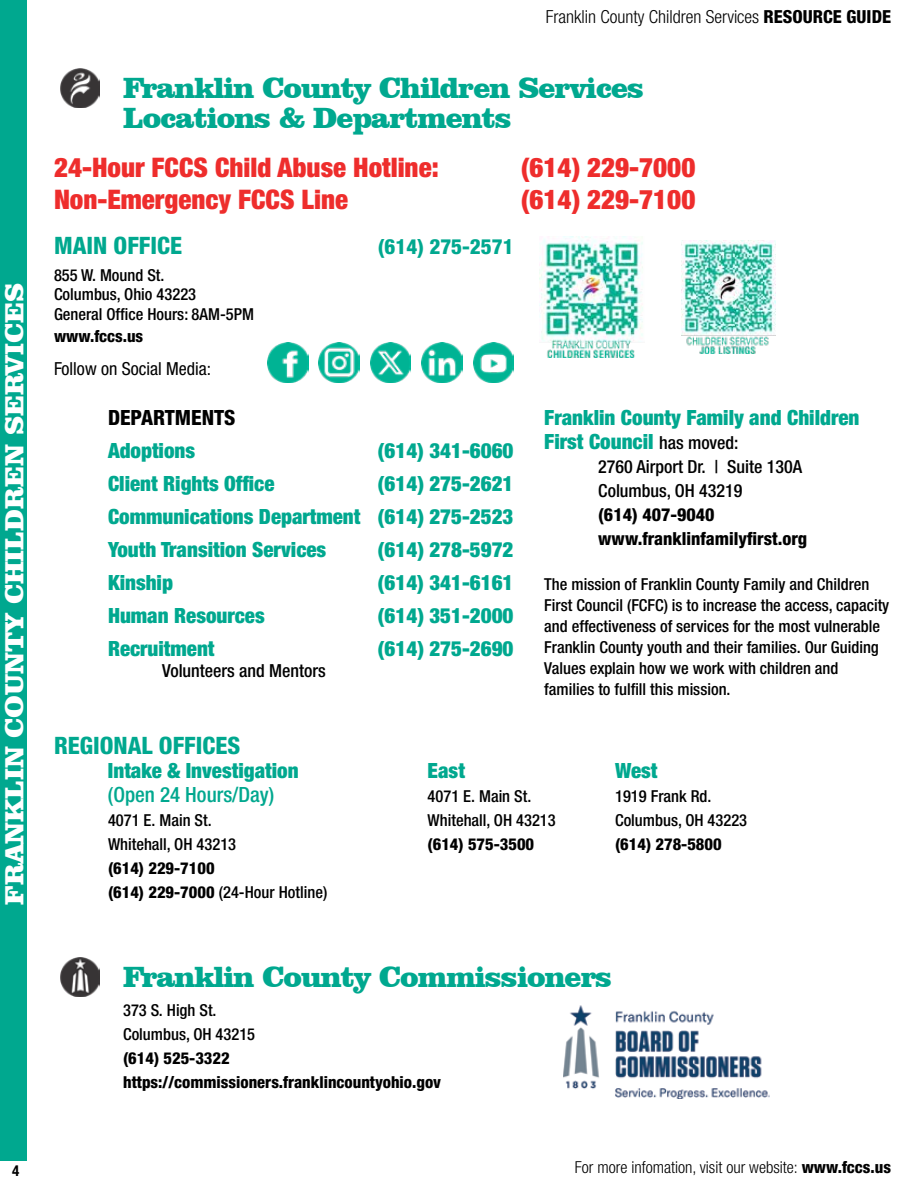
<style>
.page{position:relative;width:918px;height:1188px;background:#fff}
.page>*{position:absolute;margin:0;border:0;box-sizing:border-box;transform-origin:0 0}
.t1{font:900 30px/30px "Clarendon BT";letter-spacing:-.03em;color:#00a88f}
.t2{font:900 condensed 27px "Helvetica Neue LT Std";color:#ee2d2c}
.t3{font:900 27px "Clarendon BT";color:#fff}
.t4{font:800 condensed 24px "Helvetica Neue LT Std";color:#00a88f}
.t5{font:900 condensed 21px/33px "Helvetica Neue LT Std";color:#00a88f;text-align:justify}
.t6{font:500 condensed 21px "Helvetica Neue LT Std";color:#00a88f}
.t7{font:800 condensed 21px "Helvetica Neue LT Std";color:#00a88f}
.t8{font:800 condensed 21px "Helvetica Neue LT Std";color:#000}
.t9{font:500 condensed 18px/24px "Helvetica Neue LT Std";color:#000}
.t10{font:300 condensed 18px "Helvetica Neue LT Std";color:#000}
.t11{font:800 condensed 18px/24px "Helvetica Neue LT Std";color:#000}
.t12{font:condensed 18px "Helvetica Neue LT Std";color:#000}
.t13{font:500 condensed 16.5px/21px "Helvetica Neue LT Std";color:#000}
.t14{font:800 condensed 16.5px/24px "Helvetica Neue LT Std";color:#000}
.t15{font:300 condensed 16.5px "Helvetica Neue LT Std";color:#000}
.t16{font:700 condensed 15px "Helvetica Neue LT Std";color:#000}
.s1{font-weight:800}
.s2{font-weight:500;font-size:18px;color:#000}
.s3{font-weight:500}
</style>
<div class="page">
<div style="left:0;top:0;width:27px;height:1161px;background:#00a88f"></div>
<img style="left:61px;top:69px;width:39px;height:39px">
<img style="left:61px;top:957px;width:39px;height:39px">
<img style="left:564px;top:1006px;width:205px;height:92px">
<img style="left:681px;top:240px;width:95px;height:114px">
<img style="left:539px;top:236px;width:104px;height:122px">
<img style="left:268px;top:342px;width:40px;height:41px">
<img style="left:319px;top:342px;width:40px;height:41px">
<img style="left:370px;top:342px;width:41px;height:41px">
<img style="left:422px;top:342px;width:40px;height:41px">
<img style="left:473px;top:342px;width:41px;height:41px">
<h2 class="t3" style="left:-2px;top:905px;width:623px;rotate:-90deg">FRANKLIN COUNTY CHILDREN SERVICES</h2>
<p class="t10" style="left:546px;top:6px;width:347px">Franklin County Children Services <span class="s1">RESOURCE GUIDE</span></p>
<h1 class="t1" style="left:123px;top:72px;width:523px">Franklin County Children Services<br>Locations &amp; Departments</h1>
<h2 class="t2" style="left:54px;top:151px;width:386px">24-Hour FCCS Child Abuse Hotline:</h2>
<h2 class="t2" style="left:521px;top:151px;width:176px">(614) 229-7000</h2>
<h2 class="t2" style="left:54px;top:183px;width:296px">Non-Emergency FCCS Line</h2>
<h2 class="t2" style="left:521px;top:183px;width:176px">(614) 229-7100</h2>
<h3 class="t4" style="left:54px;top:230px;width:130px">MAIN OFFICE</h3>
<p class="t7" style="left:378px;top:233px;width:137px">(614) 275-2571</p>
<p class="t13" style="left:54px;top:265px;width:201px;line-height:19.5px">855 W. Mound St.<br>Columbus, Ohio 43223<br>General Office Hours: 8AM-5PM</p>
<p class="t14" style="left:54px;top:324px;width:91px">www.fccs.us</p>
<p class="t12" style="left:54px;top:358px;width:159px">Follow on Social Media:</p>
<p class="t8" style="left:108px;top:405px;width:129px">DEPARTMENTS</p>
<p class="t5" style="left:108px;top:434px;width:89px">Adoptions</p>
<p class="t5" style="left:378px;top:434px;width:137px">(614) 341-6060</p>
<p class="t5" style="left:108px;top:467px;width:168px">Client Rights Office</p>
<p class="t5" style="left:544px;top:405px;width:317px;line-height:24px">Franklin County Family and Children<br>First Council <span class="s2">has moved:</span></p>
<p class="t9" style="left:598px;top:455px;width:205px">2760 Airport Dr. | Suite 130A<br>Columbus, OH 43219</p>
<p class="t11" style="left:598px;top:503px;width:210px">(614) 407-9040 www.franklinfamilyfirst.org</p>
<p class="t13" style="left:544px;top:574px;width:347px">The mission of Franklin County Family and Children First Council (FCFC) is to increase the access, capacity and effectiveness of services for the most vulnerable Franklin County youth and their families. Our Guiding Values explain how we work with children and families to fulfill this mission.</p>
<p class="t5" style="left:108px;top:467px;width:407px;text-indent:270px">(614) 275-2621<br>Communications Department (614) 275-2523<br>Youth Transition Services</p>
<p class="t5" style="left:378px;top:533px;width:137px">(614) 278-5972</p>
<p class="t5" style="left:108px;top:566px;width:66px">Kinship</p>
<p class="t5" style="left:378px;top:566px;width:137px">(614) 341-6161</p>
<p class="t5" style="left:108px;top:599px;width:158px">Human Resources</p>
<p class="t5" style="left:378px;top:599px;width:137px">(614) 351-2000</p>
<p class="t5" style="left:108px;top:632px;width:108px">Recruitment</p>
<p class="t5" style="left:378px;top:632px;width:137px">(614) 275-2690</p>
<p class="t9" style="left:162px;top:659px;width:165px">Volunteers and Mentors</p>
<h3 class="t4" style="left:54px;top:730px;width:188px">REGIONAL OFFICES</h3>
<p class="t5" style="left:108px;top:753px;width:192px">Intake &amp; Investigation</p>
<p class="t6" style="left:108px;top:782px;width:168px">(Open 24 Hours/Day)</p>
<p class="t13" style="left:108px;top:808px;width:130px;line-height:24px">4071 E. Main St.<br>Whitehall, OH 43213</p>
<p class="t14" style="left:108px;top:856px;width:221px">(614) 229-7100<br>(614) 229-7000 <span class="s3">(24-Hour Hotline)</span></p>
<p class="t5" style="left:428px;top:754px;width:39px">East</p>
<p class="t13" style="left:428px;top:784px;width:130px;line-height:24px">4071 E. Main St.<br>Whitehall, OH 43213</p>
<p class="t14" style="left:428px;top:832px;width:108px">(614) 575-3500</p>
<p class="t5" style="left:615px;top:754px;width:44px">West</p>
<p class="t13" style="left:615px;top:784px;width:134px;line-height:24px">1919 Frank Rd.<br>Columbus, OH 43223</p>
<p class="t14" style="left:615px;top:832px;width:108px">(614) 278-5800</p>
<h1 class="t1" style="left:123px;top:961px;width:491px">Franklin County Commissioners</h1>
<p class="t13" style="left:123px;top:998px;width:134px;line-height:24px">373 S. High St.<br>Columbus, OH 43215</p>
<p class="t14" style="left:123px;top:1046px;width:320px">(614) 525-3322 https://commissioners.franklincountyohio.gov</p>
<p class="t16" style="left:12px;top:1162px;width:9px">4</p>
<p class="t15" style="left:575px;top:1157px;width:318px">For more infomation, visit our website: <span class="s1">www.fccs.us</span></p>
</div>
